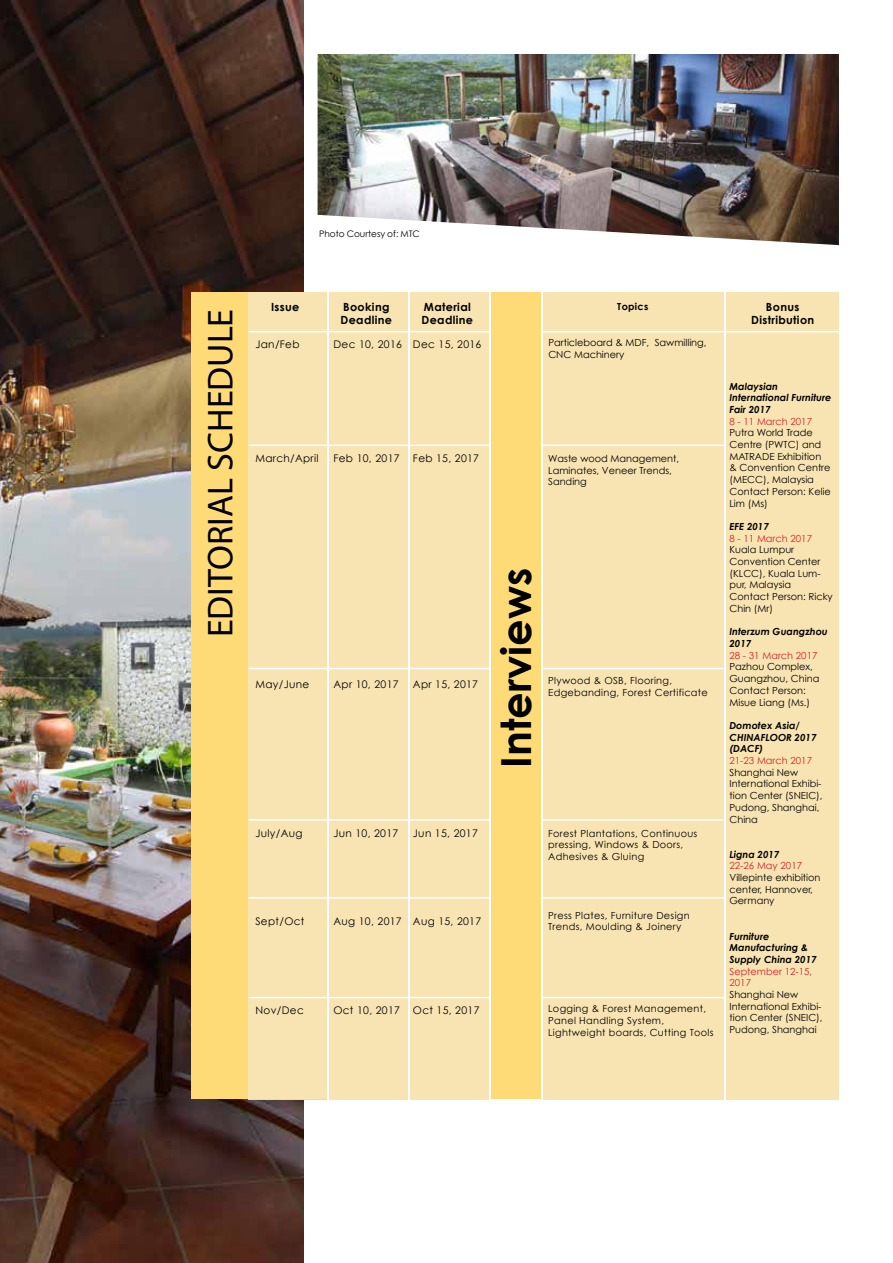
<style>
.page{position:relative;width:893px;height:1263px;background:#fff}
.page>*{position:absolute;margin:0;border:0;box-sizing:border-box;transform-origin:0 0}
.t1{font:700 41.4px "Century Gothic";color:#000}
.t2{font:36px "Myriad Pro";color:#000}
.t3{font:700 11.25px/13.5px "Century Gothic";letter-spacing:.03em;color:#000}
.t4{font:10.5px "Century Gothic";letter-spacing:.03em;color:#000}
.t5{font:9.75px/11.7px "Century Gothic";color:#000}
.t6{font:9.75px/11.7px "Century Gothic";letter-spacing:.03em;color:#000}
.t7{font:italic 700 9.75px/11.7px "Century Gothic";color:#000}
.t8{font:9.75px/11.7px "Century Gothic";color:#d2232a}
.t9{font:700 9.75px "Century Gothic";letter-spacing:.03em;color:#000}
.t10{font:9px "Century Gothic";color:#000}
</style>
<div class="page">
<img style="left:0;top:0;width:304px;height:1263px">
<img style="left:318px;top:54px;width:521px;height:191px">
<div style="left:191px;top:292px;width:60px;height:807px;background:#ffdb78"></div>
<div style="left:248px;top:292px;width:79px;height:807px;background:#f8e3b3"></div>
<div style="left:329px;top:292px;width:79px;height:808px;background:#f8e3b3"></div>
<div style="left:410px;top:292px;width:79px;height:808px;background:#f8e3b3"></div>
<div style="left:726px;top:292px;width:113px;height:808px;background:#f8e3b3"></div>
<div style="left:543px;top:292px;width:180px;height:808px;background:#f8e3b3"></div>
<hr style="left:249px;top:445px;width:477px;height:1px;background:#fff">
<hr style="left:249px;top:668px;width:474px;height:1px;background:#fff">
<hr style="left:249px;top:819px;width:474px;height:2px;background:#fff">
<hr style="left:249px;top:897px;width:475px;height:2px;background:#fff">
<hr style="left:249px;top:997px;width:475px;height:1px;background:#fff">
<hr style="left:249px;top:331px;width:590px;height:1px;background:#fff">
<div style="left:491px;top:292px;width:50px;height:807px;background:#ffdb78"></div>
<p class="t10" style="left:319px;top:228px;width:102px">Photo Courtesy of: MTC</p>
<h2 class="t2" style="left:198px;top:637px;width:330px;rotate:-90deg">EDITORIAL SCHEDULE</h2>
<p class="t3" style="left:271px;top:300px;width:30px">Issue</p>
<p class="t3" style="left:340px;top:300px;width:53px">Booking<br>Deadline</p>
<p class="t3" style="left:751px;top:300px;width:65px;text-align:center">Bonus<br>Distribution</p>
<p class="t3" style="left:421px;top:300px;width:53px">Material<br>Deadline</p>
<p class="t9" style="left:617px;top:300px;width:33px">Topics</p>
<p class="t4" style="left:255px;top:338px;width:46px">Jan/Feb</p>
<p class="t4" style="left:333px;top:338px;width:70px">Dec 10, 2016</p>
<p class="t4" style="left:413px;top:338px;width:70px">Dec 15, 2016</p>
<p class="t5" style="left:548px;top:336px;width:160px">Particleboard &amp; MDF, Sawmilling,<br>CNC Machinery</p>
<p class="t4" style="left:255px;top:451px;width:65px">March/April</p>
<p class="t4" style="left:333px;top:451px;width:68px">Feb 10, 2017</p>
<p class="t4" style="left:413px;top:451px;width:68px">Feb 15, 2017</p>
<p class="t4" style="left:255px;top:678px;width:55px">May/June</p>
<p class="t4" style="left:333px;top:678px;width:67px">Apr 10, 2017</p>
<p class="t4" style="left:413px;top:678px;width:67px">Apr 15, 2017</p>
<p class="t4" style="left:255px;top:827px;width:49px">July/Aug</p>
<p class="t4" style="left:333px;top:827px;width:66px">Jun 10, 2017</p>
<p class="t4" style="left:413px;top:827px;width:66px">Jun 15, 2017</p>
<p class="t4" style="left:255px;top:915px;width:51px">Sept/Oct</p>
<p class="t4" style="left:333px;top:915px;width:70px">Aug 10, 2017</p>
<p class="t4" style="left:413px;top:915px;width:70px">Aug 15, 2017</p>
<p class="t4" style="left:255px;top:1003px;width:50px">Nov/Dec</p>
<p class="t4" style="left:333px;top:1003px;width:68px">Oct 10, 2017</p>
<p class="t4" style="left:413px;top:1003px;width:68px">Oct 15, 2017</p>
<h1 class="t1" style="left:490px;top:767px;width:201px;rotate:-90deg">Interviews</h1>
<p class="t5" style="left:548px;top:452px;width:132px">Waste wood Management,<br>Laminates, Veneer Trends,<br>Sanding</p>
<p class="t6" style="left:548px;top:675px;width:161px">Plywood &amp; OSB, Flooring,<br>Edgebanding, Forest Certificate</p>
<p class="t6" style="left:548px;top:827px;width:151px">Forest Plantations, Continuous pressing, Windows &amp; Doors,<br>Adhesives &amp; Gluing</p>
<p class="t6" style="left:548px;top:909px;width:143px">Press Plates, Furniture Design<br>Trends, Moulding &amp; Joinery</p>
<p class="t6" style="left:548px;top:1003px;width:167px">Logging &amp; Forest Management,<br>Panel Handling System,<br>Lightweight boards, Cutting Tools</p>
<p class="t7" style="left:729px;top:380px;width:103px">Malaysian<br>International Furniture<br>Fair 2017</p>
<p class="t8" style="left:729px;top:415px;width:84px">8 - 11 March 2017</p>
<p class="t5" style="left:729px;top:427px;width:103px">Putra World Trade<br>Centre (PWTC) and<br>MATRADE Exhibition &amp; Convention Centre (MECC), Malaysia<br>Contact Person: Kelie<br>Lim (Ms)</p>
<p class="t7" style="left:729px;top:520px;width:41px">EFE 2017</p>
<p class="t8" style="left:729px;top:532px;width:84px">8 - 11 March 2017</p>
<p class="t5" style="left:729px;top:544px;width:105px">Kuala Lumpur<br>Convention Center (KLCC), Kuala Lum&shy;pur, Malaysia<br>Contact Person: Ricky<br>Chin (Mr)</p>
<p class="t7" style="left:729px;top:626px;width:100px">Interzum Guangzhou<br>2017</p>
<p class="t8" style="left:729px;top:649px;width:89px">28 - 31 March 2017</p>
<p class="t5" style="left:729px;top:661px;width:91px">Pazhou Complex,<br>Guangzhou, China<br>Contact Person:<br>Misue Liang (Ms.)</p>
<p class="t7" style="left:729px;top:719px;width:88px">Domotex Asia/<br>CHINAFLOOR 2017 (DACF)</p>
<p class="t8" style="left:729px;top:754px;width:84px">21-23 March 2017</p>
<p class="t5" style="left:729px;top:766px;width:95px">Shanghai New<br>International Exhibi&shy;tion Center (SNEIC),<br>Pudong, Shanghai,<br>China</p>
<p class="t7" style="left:729px;top:848px;width:51px">Ligna 2017</p>
<p class="t8" style="left:729px;top:860px;width:74px">22-26 May 2017</p>
<p class="t5" style="left:729px;top:871px;width:93px">Villepinte exhibition center, Hannover,<br>Germany</p>
<p class="t7" style="left:729px;top:930px;width:89px">Furniture<br>Manufacturing &amp;<br>Supply China 2017</p>
<p class="t8" style="left:729px;top:965px;width:84px">September 12-15,<br>2017</p>
<p class="t5" style="left:729px;top:988px;width:95px">Shanghai New<br>International Exhibi&shy;tion Center (SNEIC),<br>Pudong, Shanghai</p>
</div>
